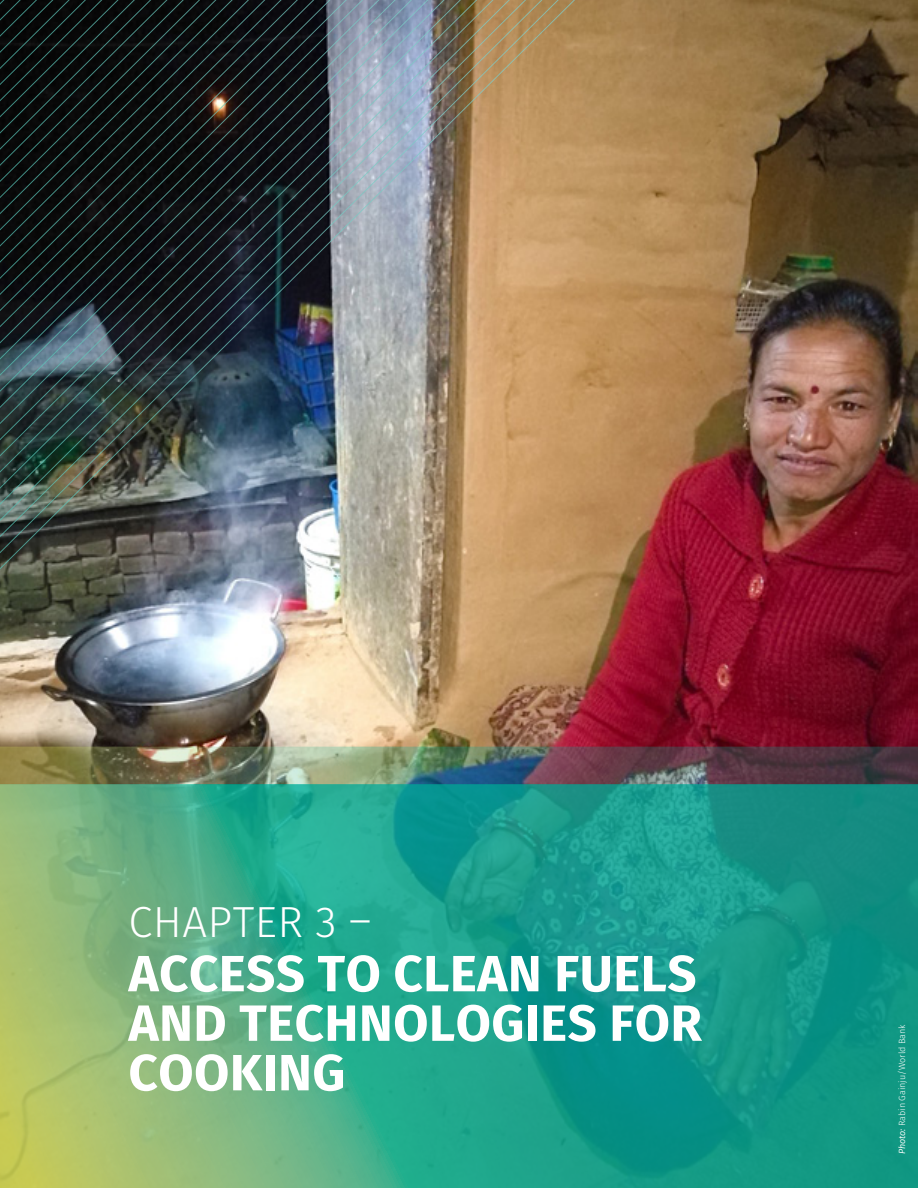
<style>
.page{position:relative;width:918px;height:1188px;background:#fff}
.page>*{position:absolute;margin:0;border:0;box-sizing:border-box;transform-origin:0 0}
.t1{font:700 51px/49.5px "Fira Sans";letter-spacing:.01em;color:#fff;text-align:justify}
.t2{font:300 43.5px "Fira Sans";letter-spacing:.01em;color:#fff}
.t3{font:300 9px "Fira Sans";color:#fff}
.s1{font-weight:400;font-style:italic}
</style>
<div class="page">
<img style="left:0;top:0;width:918px;height:747px">
<svg style="left:0;top:784px;width:918px;height:404px;background:#39a586"></svg>
<img style="left:0;top:747px;width:918px;height:37px">
<img style="left:0;top:0;width:592px;height:594px">
<p class="t2" style="left:128px;top:891px;width:245px">CHAPTER 3 –</p>
<p class="t1" style="left:129px;top:945px;width:575px">ACCESS TO CLEAN FUELS AND TECHNOLOGIES FOR COOKING</p>
<p class="t3" style="left:896px;top:1154px;width:131px;rotate:-90deg"><span class="s1">Photo:</span> Rabin Gainju/World Bank</p>
</div>
